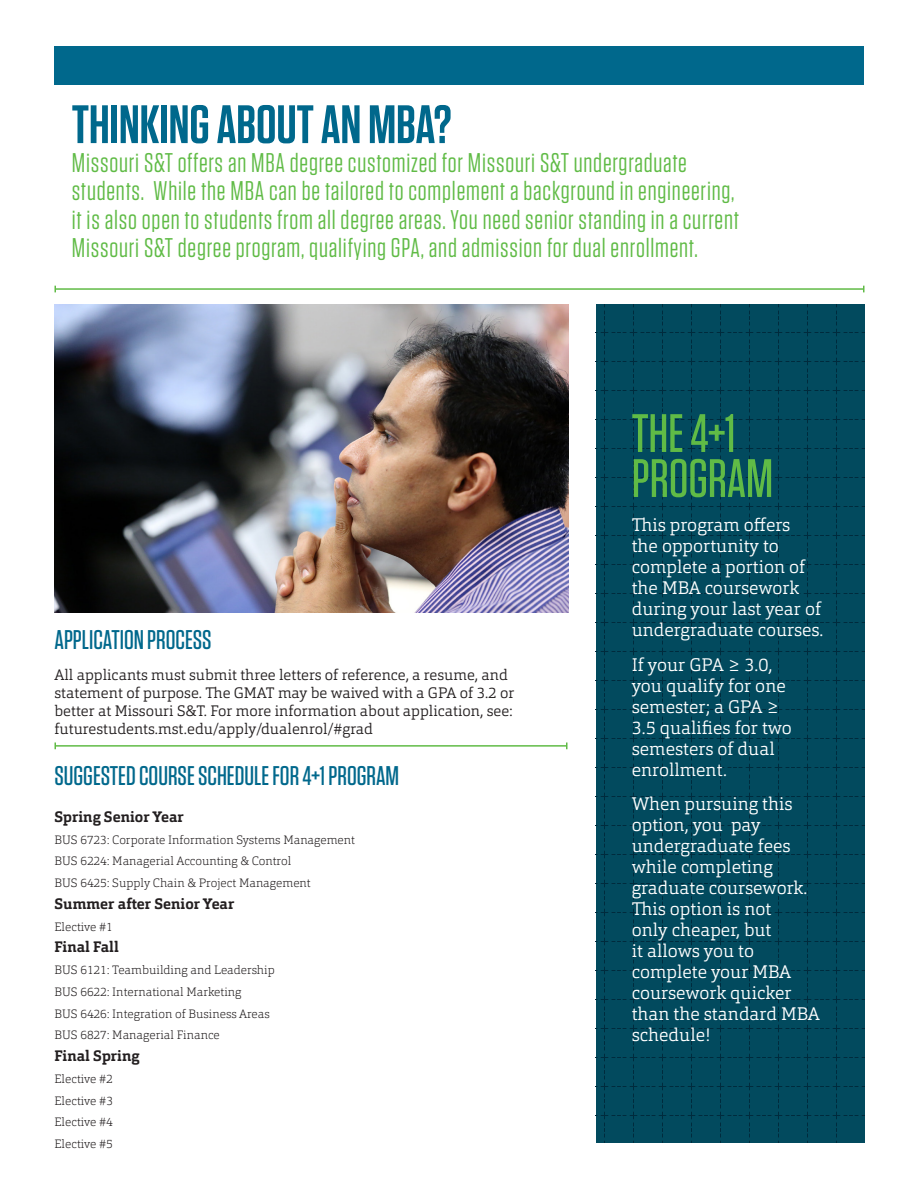
<style>
.page{position:relative;width:918px;height:1188px;background:#fff}
.page>*{position:absolute;margin:0;border:0;box-sizing:border-box;transform-origin:0 0}
.Listing_Category{font:600 54px "Tungsten";color:#00688c}
.Sidebar_Headline_NEX{font:500 54px/45px "Tungsten";color:#60bb46}
.Large_Story_Italic_I{font:27px/28.5px "Tungsten";letter-spacing:.03em;color:#60bb46}
.Listing_Category-2{font:500 27px "Tungsten";color:#00688c}
.Sidebar_Headline_NEX-2{font:300 18px/21px "Orgon Slab";color:#fff}
.Listing_Category-3{font:300 15px/18px "Orgon Slab";color:#231f20}
.Listing{font:700 15px "Orgon Slab";color:#231f20}
.Listing-2{font:200 12px "Orgon Slab";color:#231f20}
</style>
<div class="page">
<div style="left:54px;top:46px;width:810px;height:39px;background:#00688c"></div>
<img style="left:54px;top:304px;width:514px;height:308px">
<hr style="left:55px;top:288px;width:809px;height:2px;background:#60bb46">
<div style="left:596px;top:304px;width:268px;height:838px;background:#024a5e"></div>
<hr style="left:55px;top:745px;width:512px;height:2px;background:#60bb46">
<svg style="left:54px;top:742px;width:2px;height:7px"></svg>
<p class="Listing_Category" style="left:72px;top:96px;width:381px">THINKING ABOUT AN MBA?</p>
<p class="Large_Story_Italic_I" style="left:72px;top:148px;width:669px">Missouri S&amp;T offers an MBA degree customized for Missouri S&amp;T undergraduate students. While the MBA can be tailored to complement a background in engineering, it is also open to students from all degree areas. You need senior standing in a current Missouri S&amp;T degree program, qualifying GPA, and admission for dual enrollment.</p>
<p class="Listing_Category-2" style="left:54px;top:625px;width:159px">APPLICATION PROCESS</p>
<p class="Listing_Category-3" style="left:54px;top:666px;width:461px">All applicants must submit three letters of reference, a resume, and statement of purpose. The GMAT may be waived with a GPA of 3.2 or better at Missouri S&amp;T. For more information about application, see: futurestudents.mst.edu/apply/dualenrol/#grad</p>
<p class="Listing_Category-2" style="left:54px;top:762px;width:346px">SUGGESTED COURSE SCHEDULE FOR 4+1 PROGRAM</p>
<p class="Listing" style="left:54px;top:807px;width:131px">Spring Senior Year</p>
<p class="Listing-2" style="left:54px;top:832px;width:302px">BUS 6723: Corporate Information Systems Management</p>
<p class="Listing-2" style="left:54px;top:854px;width:238px">BUS 6224: Managerial Accounting &amp; Control</p>
<p class="Listing-2" style="left:54px;top:875px;width:258px">BUS 6425: Supply Chain &amp; Project Management</p>
<p class="Listing" style="left:54px;top:894px;width:181px">Summer after Senior Year</p>
<p class="Listing-2" style="left:54px;top:919px;width:60px">Elective #1</p>
<p class="Listing" style="left:54px;top:937px;width:66px">Final Fall</p>
<p class="Listing-2" style="left:54px;top:962px;width:222px">BUS 6121: Teambuilding and Leadership</p>
<p class="Listing-2" style="left:54px;top:984px;width:189px">BUS 6622: International Marketing</p>
<p class="Listing-2" style="left:54px;top:1006px;width:217px">BUS 6426: Integration of Business Areas</p>
<p class="Listing-2" style="left:54px;top:1028px;width:167px">BUS 6827: Managerial Finance</p>
<p class="Listing" style="left:54px;top:1046px;width:86px">Final Spring</p>
<p class="Listing-2" style="left:54px;top:1071px;width:60px">Elective #2</p>
<p class="Listing-2" style="left:54px;top:1093px;width:60px">Elective #3</p>
<p class="Listing-2" style="left:54px;top:1115px;width:60px">Elective #4</p>
<p class="Listing-2" style="left:54px;top:1136px;width:60px">Elective #5</p>
<p class="Sidebar_Headline_NEX" style="left:632px;top:411px;width:143px">THE 4+1<br>PROGRAM</p>
<p class="Sidebar_Headline_NEX-2" style="left:632px;top:515px;width:193px">This program offers<br>the opportunity to complete a portion of the MBA coursework during your last year of undergraduate courses.</p>
<p class="Sidebar_Headline_NEX-2" style="left:632px;top:654px;width:162px">If your GPA ≥ 3.0, you qualify for one semester; a GPA ≥<br>3.5 qualifies for two semesters of dual enrollment.</p>
<p class="Sidebar_Headline_NEX-2" style="left:632px;top:794px;width:190px">When pursuing this option, you pay undergraduate fees while completing graduate coursework.<br>This option is not<br>only cheaper, but<br>it allows you to complete your MBA coursework quicker than the standard MBA schedule!</p>
</div>
